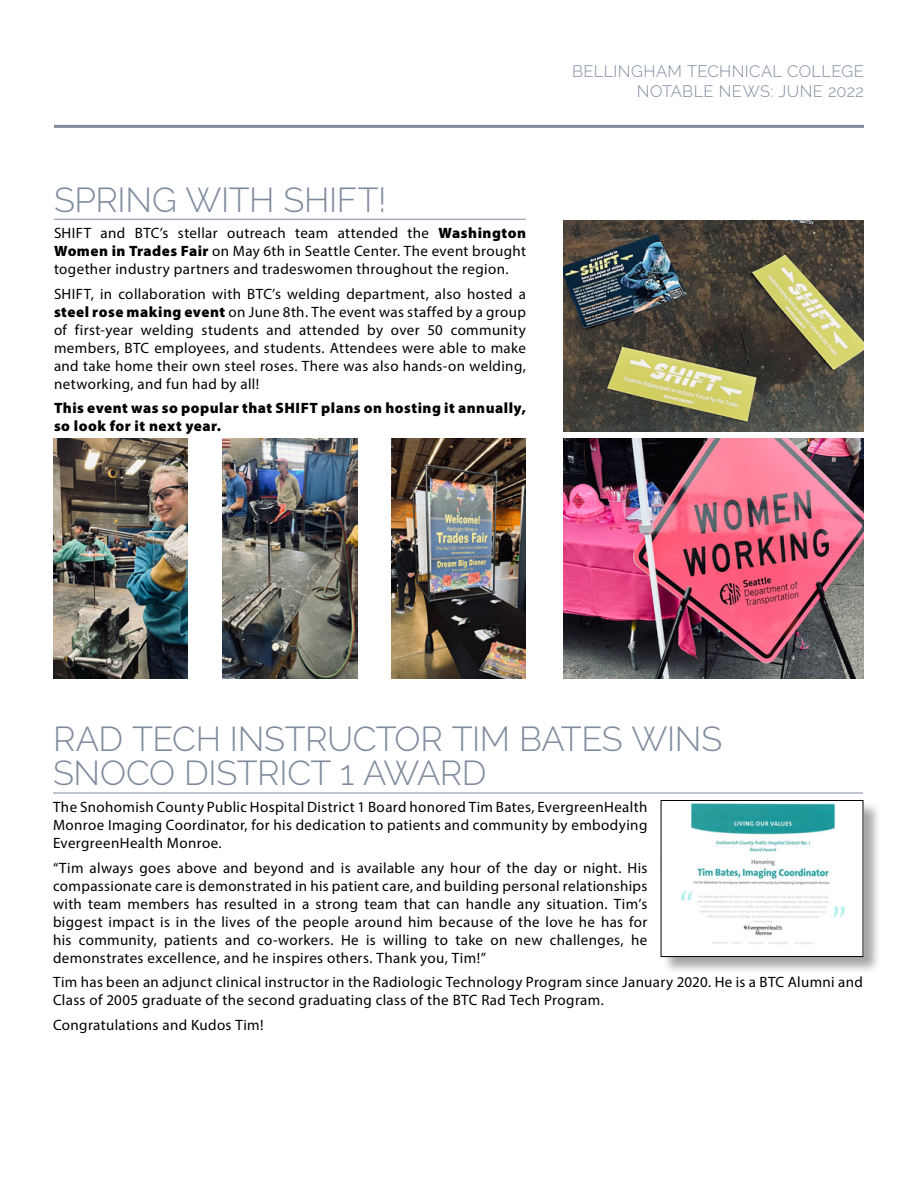
<style>
.page{position:relative;width:918px;height:1188px;background:#fff}
.page>*{position:absolute;margin:0;border:0;box-sizing:border-box;transform-origin:0 0}
.t1{font:300 34.5px/34.5px "Raleway";letter-spacing:-.01em;color:#7e8b9e}
.t2{font:300 16.5px/19.8px "Raleway";letter-spacing:.02em;color:#7e8b9e;text-align:right}
.t3{font:15px/18px "Myriad Pro";letter-spacing:.025em;color:#000;text-align:justify}
.t4{font:900 15px/18px "Myriad Pro";letter-spacing:.03em;color:#000}
.s1{font-weight:900}
</style>
<div class="page">
<hr style="left:54px;top:125px;width:810px;height:3px;background:#7e8b9e">
<hr style="left:54px;top:219px;width:472px;height:1px;background:#7e8b9e">
<img style="left:563px;top:220px;width:300px;height:211px">
<img style="left:563px;top:438px;width:300px;height:240px">
<hr style="left:53px;top:793px;width:810px;height:1px;background:#7e8b9e">
<div style="left:662px;top:801px;width:219px;height:173px;background:#000;opacity:.35"></div>
<img style="left:663px;top:802px;width:198px;height:153px">
<div style="left:661px;top:800px;width:202px;height:157px;border:1px solid #000"></div>
<img style="left:53px;top:438px;width:135px;height:240px">
<img style="left:223px;top:438px;width:134px;height:240px">
<img style="left:391px;top:438px;width:135px;height:240px">
<h1 class="t1" style="left:54px;top:182px;width:334px">SPRING WITH SHIFT!</h1>
<p class="t3" style="left:54px;top:224px;width:474px">SHIFT and BTC’s stellar outreach team attended the <span class="s1">Washington Women in Trades Fair</span> on May 6th in Seattle Center. The event brought together industry partners and tradeswomen throughout the region.</p>
<p class="t3" style="left:54px;top:284px;width:474px">SHIFT, in collaboration with BTC’s welding department, also hosted a <span class="s1">steel rose making event</span> on June 8th. The event was staffed by a group of first-year welding students and attended by over 50 community members, BTC employees, and students. Attendees were able to make and take home their own steel roses. There was also hands-on welding, networking, and fun had by all!</p>
<p class="t4" style="left:54px;top:399px;width:474px">This event was so popular that SHIFT plans on hosting it annually, so look for it next year.</p>
<p class="t2" style="left:572px;top:61px;width:293px">BELLINGHAM TECHNICAL COLLEGE<br>NOTABLE NEWS: JUNE 2022</p>
<h1 class="t1" style="left:53px;top:721px;width:671px">RAD TECH INSTRUCTOR TIM BATES WINS<br>SNOCO DISTRICT 1 AWARD</h1>
<p class="t3" style="left:53px;top:797px;width:596px">The Snohomish County Public Hospital District 1 Board honored Tim Bates, EvergreenHealth Monroe Imaging Coordinator, for his dedication to patients and community by embodying EvergreenHealth Monroe.</p>
<p class="t3" style="left:53px;top:858px;width:596px">“Tim always goes above and beyond and is available any hour of the day or night. His compassionate care is demonstrated in his patient care, and building personal relationships with team members has resulted in a strong team that can handle any situation. Tim’s biggest impact is in the lives of the people around him because of the love he has for his community, patients and co-workers. He is willing to take on new challenges, he demonstrates excellence, and he inspires others. Thank you, Tim!”</p>
<p class="t3" style="left:53px;top:973px;width:811px">Tim has been an adjunct clinical instructor in the Radiologic Technology Program since January 2020. He is a BTC Alumni and<br>Class of 2005 graduate of the second graduating class of the BTC Rad Tech Program.</p>
<p class="t3" style="left:53px;top:1016px;width:212px">Congratulations and Kudos Tim!</p>
</div>
